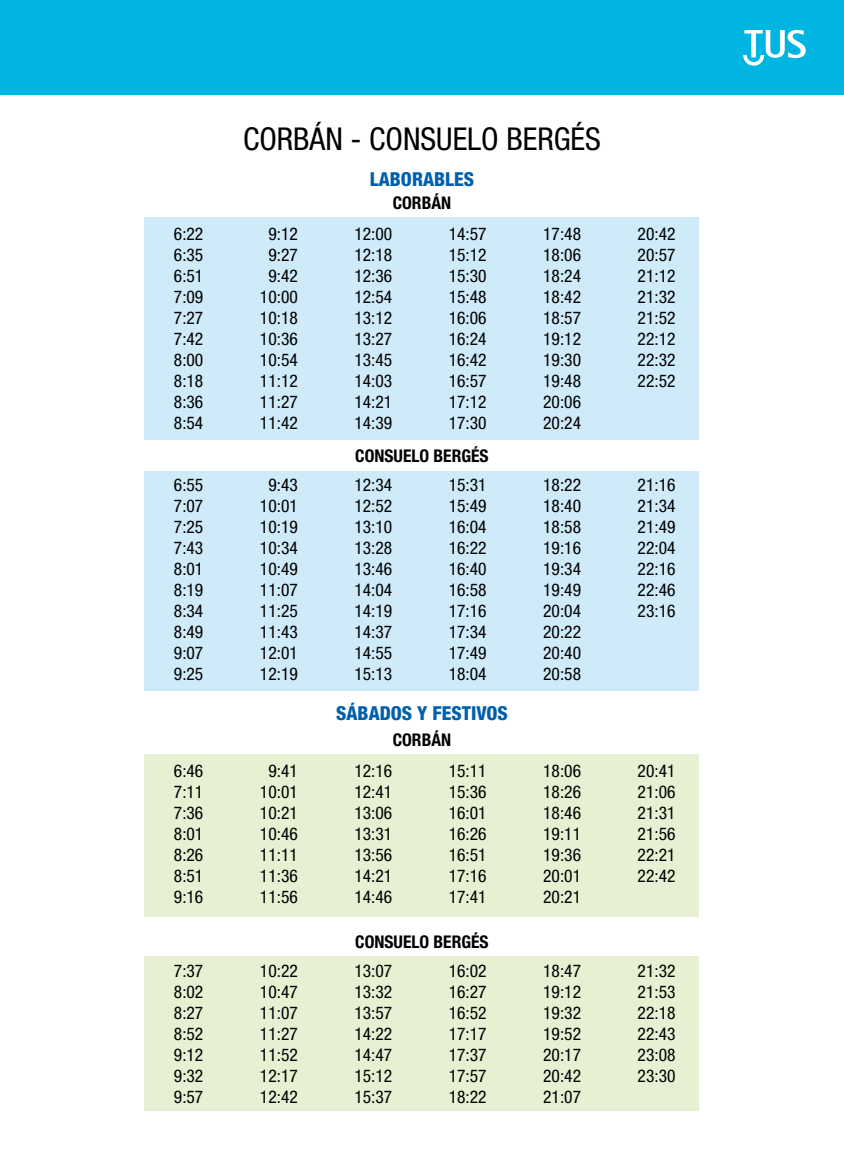
<style>
.page{position:relative;width:844px;height:1171px;background:#fff}
.page>*{position:absolute;margin:0;border:0;box-sizing:border-box;transform-origin:0 0}
.t1{font:condensed 31.5px "Helvetica Neue";color:#000}
.t2{font:800 condensed 19.25px "Helvetica Neue";color:#005fab}
.t3{font:condensed 17.5px/21px "Helvetica Neue";color:#000;text-align:justify}
.t4{font:700 condensed 17.5px "Helvetica Neue";color:#000}
</style>
<div class="page">
<div style="left:0;top:0;width:843px;height:94px;background:#00b5e2"></div>
<svg style="left:743px;top:30px;width:62px;height:36px"></svg>
<div style="left:145px;top:217px;width:553px;height:223px;background:#cfeaf8"></div>
<div style="left:145px;top:471px;width:553px;height:220px;background:#cfeaf8"></div>
<div style="left:145px;top:754px;width:553px;height:162px;background:#e8f0d3"></div>
<div style="left:145px;top:956px;width:553px;height:155px;background:#e8f0d3"></div>
<h1 class="t1" style="left:243px;top:120px;width:359px">CORBÁN - CONSUELO BERGÉS</h1>
<p class="t2" style="left:370px;top:167px;width:106px">LABORABLES</p>
<p class="t4" style="left:392px;top:192px;width:60px">CORBÁN</p>
<p class="t3" style="left:174px;top:223px;width:31px">6:22<br>6:35<br>6:51<br>7:09<br>7:27<br>7:42<br>8:00<br>8:18<br>8:36<br>8:54</p>
<p class="t3" style="left:260px;top:223px;width:39px;text-align:center">9:12<br>9:27<br>9:42<br>10:00<br>10:18<br>10:36<br>10:54<br>11:12<br>11:27<br>11:42</p>
<p class="t3" style="left:354px;top:223px;width:39px">12:00<br>12:18<br>12:36<br>12:54<br>13:12<br>13:27<br>13:45<br>14:03<br>14:21<br>14:39</p>
<p class="t3" style="left:448px;top:223px;width:39px">14:57<br>15:12<br>15:30<br>15:48<br>16:06<br>16:24<br>16:42<br>16:57<br>17:12<br>17:30</p>
<p class="t3" style="left:543px;top:223px;width:39px">17:48<br>18:06<br>18:24<br>18:42<br>18:57<br>19:12<br>19:30<br>19:48<br>20:06<br>20:24</p>
<p class="t3" style="left:637px;top:223px;width:39px">20:42<br>20:57<br>21:12<br>21:32<br>21:52<br>22:12<br>22:32<br>22:52</p>
<p class="t4" style="left:355px;top:445px;width:135px">CONSUELO BERGÉS</p>
<p class="t3" style="left:174px;top:474px;width:31px">6:55<br>7:07<br>7:25<br>7:43<br>8:01<br>8:19<br>8:34<br>8:49<br>9:07<br>9:25</p>
<p class="t3" style="left:260px;top:474px;width:39px;text-align:center">9:43<br>10:01<br>10:19<br>10:34<br>10:49<br>11:07<br>11:25<br>11:43<br>12:01<br>12:19</p>
<p class="t3" style="left:354px;top:474px;width:39px">12:34<br>12:52<br>13:10<br>13:28<br>13:46<br>14:04<br>14:19<br>14:37<br>14:55<br>15:13</p>
<p class="t3" style="left:448px;top:474px;width:39px">15:31<br>15:49<br>16:04<br>16:22<br>16:40<br>16:58<br>17:16<br>17:34<br>17:49<br>18:04</p>
<p class="t3" style="left:543px;top:474px;width:39px">18:22<br>18:40<br>18:58<br>19:16<br>19:34<br>19:49<br>20:04<br>20:22<br>20:40<br>20:58</p>
<p class="t3" style="left:637px;top:474px;width:39px">21:16<br>21:34<br>21:49<br>22:04<br>22:16<br>22:46<br>23:16</p>
<p class="t2" style="left:336px;top:701px;width:173px">SÁBADOS Y FESTIVOS</p>
<p class="t4" style="left:392px;top:729px;width:60px">CORBÁN</p>
<p class="t3" style="left:174px;top:760px;width:31px">6:46<br>7:11<br>7:36<br>8:01<br>8:26<br>8:51<br>9:16</p>
<p class="t3" style="left:260px;top:760px;width:39px;text-align:center">9:41<br>10:01<br>10:21<br>10:46<br>11:11<br>11:36<br>11:56</p>
<p class="t3" style="left:354px;top:760px;width:39px">12:16<br>12:41<br>13:06<br>13:31<br>13:56<br>14:21<br>14:46</p>
<p class="t3" style="left:448px;top:760px;width:39px">15:11<br>15:36<br>16:01<br>16:26<br>16:51<br>17:16<br>17:41</p>
<p class="t3" style="left:543px;top:760px;width:39px">18:06<br>18:26<br>18:46<br>19:11<br>19:36<br>20:01<br>20:21</p>
<p class="t3" style="left:637px;top:760px;width:39px">20:41<br>21:06<br>21:31<br>21:56<br>22:21<br>22:42</p>
<p class="t4" style="left:355px;top:931px;width:135px">CONSUELO BERGÉS</p>
<p class="t3" style="left:174px;top:960px;width:31px">7:37<br>8:02<br>8:27<br>8:52<br>9:12<br>9:32<br>9:57</p>
<p class="t3" style="left:260px;top:960px;width:39px">10:22<br>10:47<br>11:07<br>11:27<br>11:52<br>12:17<br>12:42</p>
<p class="t3" style="left:354px;top:960px;width:39px">13:07<br>13:32<br>13:57<br>14:22<br>14:47<br>15:12<br>15:37</p>
<p class="t3" style="left:448px;top:960px;width:39px">16:02<br>16:27<br>16:52<br>17:17<br>17:37<br>17:57<br>18:22</p>
<p class="t3" style="left:543px;top:960px;width:39px">18:47<br>19:12<br>19:32<br>19:52<br>20:17<br>20:42<br>21:07</p>
<p class="t3" style="left:637px;top:960px;width:39px">21:32<br>21:53<br>22:18<br>22:43<br>23:08<br>23:30</p>
</div>
